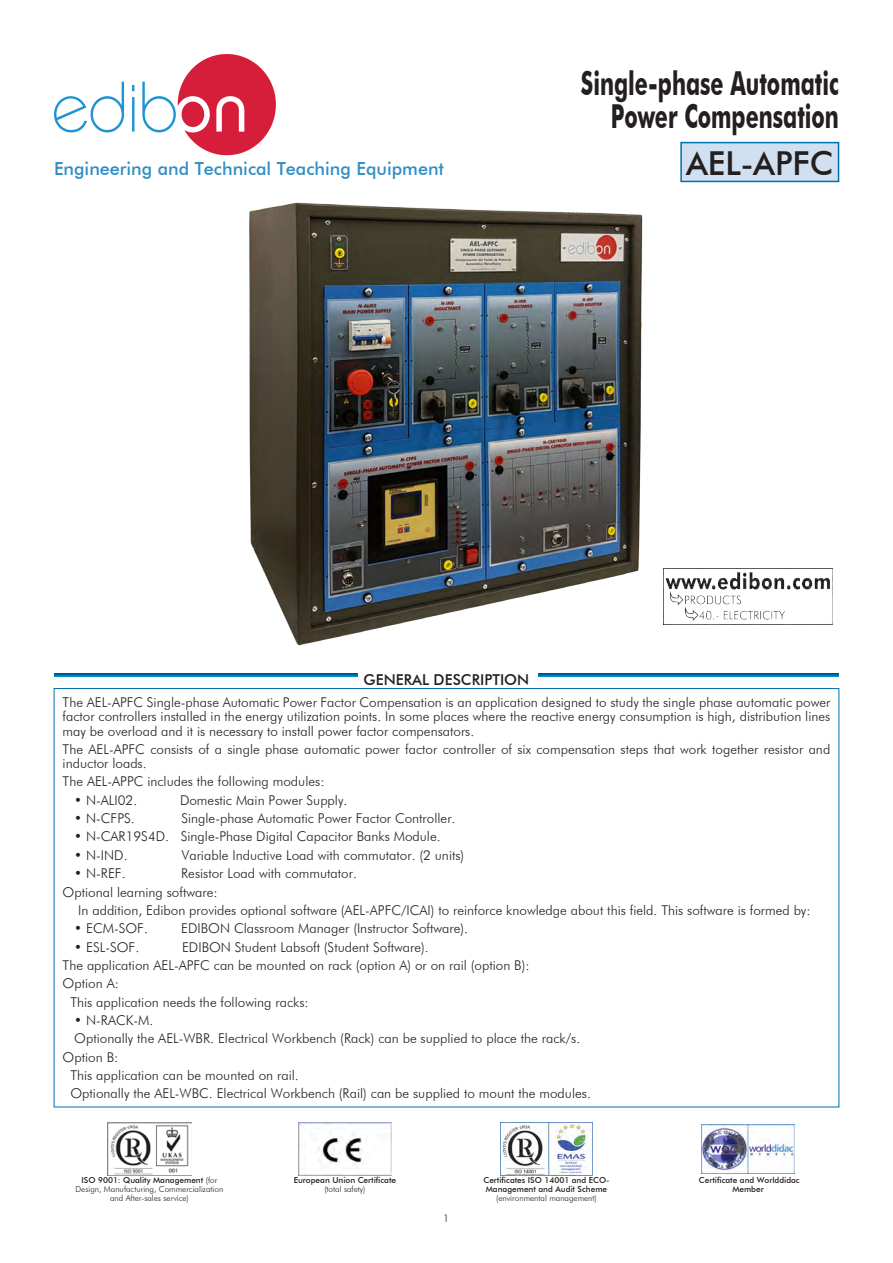
<style>
.page{position:relative;width:893px;height:1263px;background:#fff}
.page>*{position:absolute;margin:0;border:0;box-sizing:border-box;transform-origin:0 0}
.t1{font:700 33px/33px "Futura BT";color:#231f20;text-align:right;scale:.65 1}
.t2{font:500 33px "Futura BT";color:#231f20}
.t3{font:500 18px "Futura BT";color:#318ec4}
.t4{font:500 15px "Futura BT";color:#231f20}
.t5{font:300 13.5px/14.1px "Futura BT";color:#231f20;text-align:justify}
.t6{font:300 10.5px "Futura BT";color:#231f20}
.t7{font:500 8.25px/9px "Futura BT";color:#231f20;text-align:center}
.t8{font:300 8.25px/9px "Futura BT";color:#231f20;text-align:center}
.s1{font-weight:500}
.s2{font-weight:300}
</style>
<div class="page">
<svg style="left:54px;top:82px;width:70px;height:50px"></svg>
<svg style="left:132px;top:85px;width:2px;height:47px"></svg>
<svg style="left:142px;top:54px;width:134px;height:101px"></svg>
<img style="left:702px;top:1125px;width:92px;height:48px">
<img style="left:500px;top:1122px;width:93px;height:53px">
<img style="left:299px;top:1122px;width:92px;height:54px">
<img style="left:108px;top:1122px;width:83px;height:54px">
<img style="left:663px;top:569px;width:170px;height:56px">
<div style="left:681px;top:143px;width:157px;height:38px;background:#d0e0f0"></div>
<div style="left:680px;top:142px;width:159px;height:40px;border:2px solid #006faf"></div>
<svg style="left:55px;top:673px;width:303px;height:3px"></svg>
<svg style="left:539px;top:673px;width:300px;height:3px"></svg>
<img style="left:249px;top:202px;width:394px;height:444px">
<p class="t1" style="left:581px;top:67px;width:398px">Single-phase Automatic<br>Power Compensation</p>
<p class="t3" style="left:54px;top:158px;width:392px">Engineering and Technical Teaching Equipment</p>
<p class="t2" style="left:686px;top:143px;width:149px">AEL-APFC</p>
<p class="t4" style="left:364px;top:670px;width:167px">GENERAL DESCRIPTION</p>
<p class="t5" style="left:63px;top:695px;width:769px">The AEL-APFC Single-phase Automatic Power Factor Compensation is an application designed to study the single phase automatic power factor controllers installed in the energy utilization points. In some places where the reactive energy consumption is high, distribution lines may be overload and it is necessary to install power factor compensators.</p>
<p class="t5" style="left:63px;top:742px;width:769px">The AEL-APFC consists of a single phase automatic power factor controller of six compensation steps that work together resistor and inductor loads.</p>
<p class="t5" style="left:63px;top:774px;width:263px">The AEL-APPC includes the following modules:</p>
<p class="t5" style="left:74px;top:793px;width:64px">• N-ALI02.</p>
<p class="t5" style="left:180px;top:793px;width:169px">Domestic Main Power Supply.</p>
<p class="t5" style="left:74px;top:811px;width:62px">• N-CFPS.</p>
<p class="t5" style="left:181px;top:811px;width:276px">Single-phase Automatic Power Factor Controller.</p>
<p class="t5" style="left:74px;top:829px;width:368px">• N-CAR19S4D. Single-Phase Digital Capacitor Banks Module.</p>
<p class="t5" style="left:74px;top:848px;width:55px">• N-IND.</p>
<p class="t5" style="left:182px;top:848px;width:284px">Variable Inductive Load with commutator. (2 units)</p>
<p class="t5" style="left:74px;top:866px;width:53px">• N-REF.</p>
<p class="t5" style="left:181px;top:866px;width:177px">Resistor Load with commutator.</p>
<p class="t5" style="left:63px;top:884px;width:156px">Optional learning software:</p>
<p class="t5" style="left:78px;top:903px;width:734px">In addition, Edibon provides optional software (AEL-APFC/ICAI) to reinforce knowledge about this field. This software is formed by:</p>
<p class="t5" style="left:74px;top:921px;width:75px">• ECM-SOF.</p>
<p class="t5" style="left:181px;top:921px;width:288px">EDIBON Classroom Manager (Instructor Software).</p>
<p class="t5" style="left:74px;top:940px;width:66px">• ESL-SOF.</p>
<p class="t5" style="left:182px;top:940px;width:248px">EDIBON Student Labsoft (Student Software).</p>
<p class="t5" style="left:63px;top:958px;width:468px">The application AEL-APFC can be mounted on rack (option A) or on rail (option B):</p>
<p class="t5" style="left:63px;top:976px;width:58px">Option A:</p>
<p class="t5" style="left:70px;top:995px;width:240px">This application needs the following racks:</p>
<p class="t5" style="left:74px;top:1013px;width:81px">• N-RACK-M.</p>
<p class="t5" style="left:74px;top:1031px;width:507px">Optionally the AEL-WBR. Electrical Workbench (Rack) can be supplied to place the rack/s.</p>
<p class="t5" style="left:63px;top:1050px;width:57px">Option B:</p>
<p class="t5" style="left:70px;top:1068px;width:230px">This application can be mounted on rail.</p>
<p class="t5" style="left:70px;top:1086px;width:522px">Optionally the AEL-WBC. Electrical Workbench (Rail) can be supplied to mount the modules.</p>
<p class="t8" style="left:76px;top:1176px;width:149px"><span class="s1">ISO 9001: Quality Management</span> (for<br>Design, Manufacturing, Commercialization and After-sales service)</p>
<p class="t7" style="left:294px;top:1176px;width:104px">European Union Certificate <span class="s2">(total safety)</span></p>
<p class="t7" style="left:483px;top:1176px;width:128px">Certificates ISO 14001 and ECO-<br>Management and Audit Scheme <span class="s2">(environmental management)</span></p>
<p class="t7" style="left:699px;top:1176px;width:102px">Certificate and Worlddidac<br>Member</p>
<p class="t6" style="left:443px;top:1211px;width:8px">1</p>
</div>
